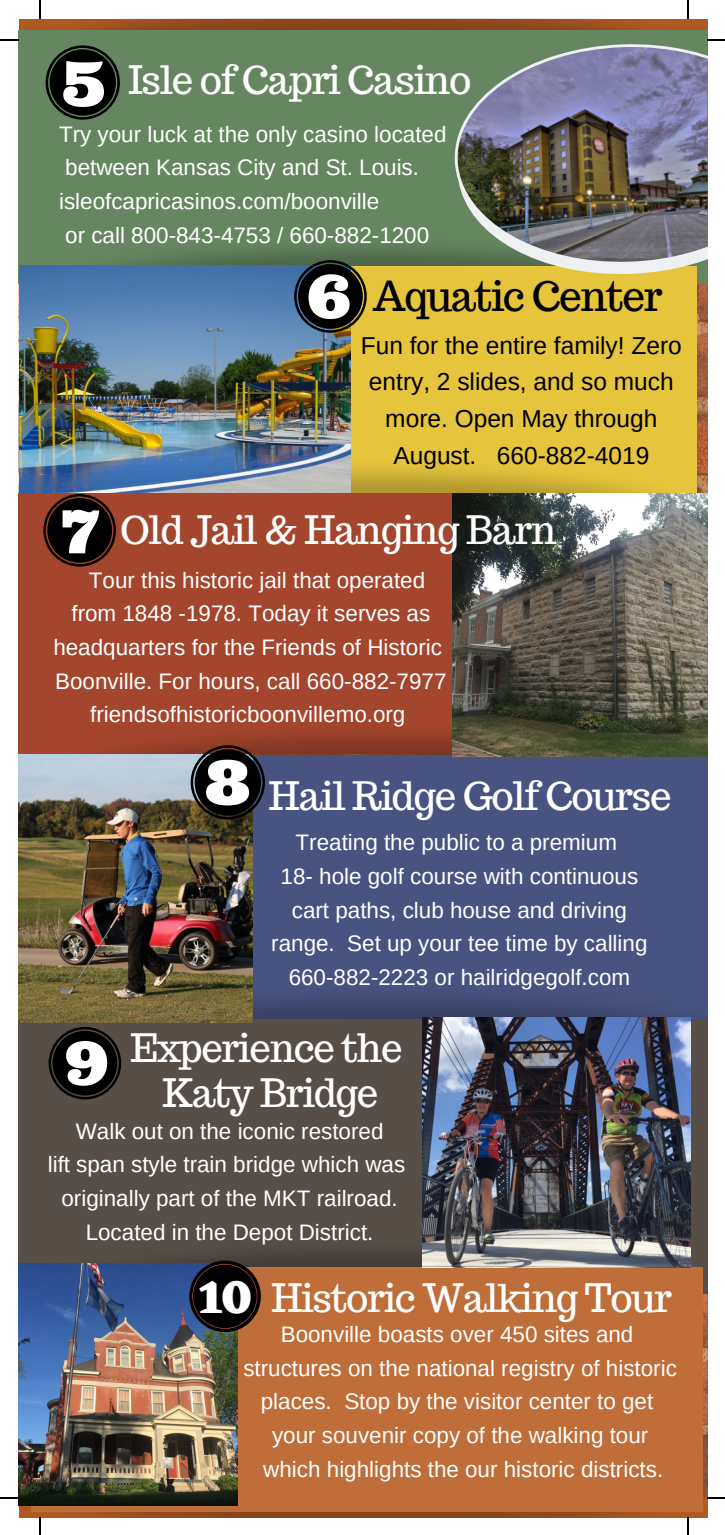
<style>
.page{position:relative;width:725px;height:1535px;background:#fff}
.page>*{position:absolute;margin:0;border:0;box-sizing:border-box;transform-origin:0 0}
.t1{font:800 48.38px "Eczar";color:#fff}
.t2{font:40.5px "Trocchi";letter-spacing:-.03em;color:#000}
.t3{font:38.25px/45.2px "Trocchi";letter-spacing:-.03em;color:#fff;text-align:center}
.t4{font:24.53px/36.7px "Arimo";color:#000;text-align:center}
.t5{font:22.5px/33.5px "Arimo";color:#fff;text-align:center}
</style>
<div class="page">
<img style="left:19px;top:19px;width:688px;height:11px">
<div style="left:19px;top:30px;width:688px;height:253px;background:#668661"></div>
<img style="left:31px;top:248px;width:676px;height:80px">
<div style="left:45px;top:266px;width:652px;height:237px;background:#e6c43c"></div>
<img style="left:19px;top:425px;width:688px;height:68px">
<div style="left:19px;top:493px;width:688px;height:260px;background:#a4462d"></div>
<img style="left:19px;top:733px;width:433px;height:22px">
<div style="left:32px;top:755px;width:675px;height:265px;background:#495382"></div>
<img style="left:252px;top:947px;width:439px;height:72px">
<div style="left:19px;top:1019px;width:688px;height:275px;background:#574f47"></div>
<img style="left:19px;top:1448px;width:688px;height:69px">
<img style="left:157px;top:1203px;width:550px;height:128px">
<div style="left:31px;top:1267px;width:671px;height:245px;background:#bf6d39"></div>
<svg style="left:46px;top:45px;width:74px;height:75px"></svg>
<img style="left:20px;top:266px;width:330px;height:226px">
<svg style="left:294px;top:260px;width:73px;height:73px;background:#63665c"></svg>
<svg style="left:43px;top:494px;width:73px;height:72px"></svg>
<svg style="left:49px;top:1027px;width:72px;height:72px"></svg>
<img style="left:19px;top:754px;width:233px;height:269px">
<svg style="left:191px;top:745px;width:74px;height:74px;background:#625c5b"></svg>
<img style="left:451px;top:44px;width:256px;height:236px">
<img style="left:422px;top:1018px;width:268px;height:249px">
<img style="left:452px;top:493px;width:255px;height:263px">
<img style="left:19px;top:1263px;width:219px;height:242px">
<svg style="left:189px;top:1260px;width:72px;height:72px;background:#1c1617"></svg>
<svg style="left:39px;top:0;width:1px;height:19px"></svg>
<svg style="left:0;top:39px;width:19px;height:1px"></svg>
<svg style="left:687px;top:0;width:1px;height:19px"></svg>
<svg style="left:707px;top:39px;width:18px;height:1px"></svg>
<svg style="left:39px;top:1517px;width:1px;height:18px"></svg>
<svg style="left:0;top:1497px;width:19px;height:1px"></svg>
<svg style="left:687px;top:1517px;width:1px;height:18px"></svg>
<svg style="left:707px;top:1497px;width:18px;height:1px"></svg>
<h3 class="t3" style="left:128px;top:58px;width:344px">Isle of Capri Casino</h3>
<p class="t5" style="left:59px;top:117px;width:389px;text-align:left">Try your luck at the only casino located between Kansas City and St. Louis. isleofcapricasinos.com/boonville<br>or call 800-843-4753 / 660-882-1200</p>
<h2 class="t2" style="left:373px;top:270px;width:291px">Aquatic Center</h2>
<p class="t4" style="left:361px;top:327px;width:322px">Fun for the entire family! Zero entry, 2 slides, and so much more. Open May through<br>August. 660-882-4019</p>
<h3 class="t3" style="left:120px;top:507px;width:438px">Old Jail &amp; Hanging Barn</h3>
<p class="t5" style="left:89px;top:563px;width:338px">Tour this historic jail that operated</p>
<p class="t5" style="left:71px;top:597px;width:360px">from 1848 -1978. Today it serves as</p>
<p class="t5" style="left:53px;top:630px;width:390px">headquarters for the Friends of Historic</p>
<p class="t5" style="left:55px;top:664px;width:393px">Boonville. For hours, call 660-882-7977</p>
<p class="t5" style="left:90px;top:697px;width:317px">friendsofhistoricboonvillemo.org</p>
<h3 class="t3" style="left:269px;top:773px;width:404px">Hail Ridge Golf Course</h3>
<p class="t5" style="left:271px;top:826px;width:378px">Treating the public to a premium<br>18- hole golf course with continuous cart paths, club house and driving range. Set up your tee time by calling 660-882-2223 or hailridgegolf.com</p>
<h3 class="t3" style="left:130px;top:1025px;width:273px">Experience the<br>Katy Bridge</h3>
<p class="t5" style="left:48px;top:1114px;width:359px">Walk out on the iconic restored<br>lift span style train bridge which was originally part of the MKT railroad.<br>Located in the Depot District.</p>
<h1 class="t1" style="left:199px;top:1267px;width:54px">10</h1>
<h3 class="t3" style="left:271px;top:1275px;width:402px">Historic Walking Tour</h3>
<p class="t5" style="left:243px;top:1317px;width:435px">Boonville boasts over 450 sites and structures on the national registry of historic places. Stop by the visitor center to get your souvenir copy of the walking tour which highlights the our historic districts.</p>
</div>
